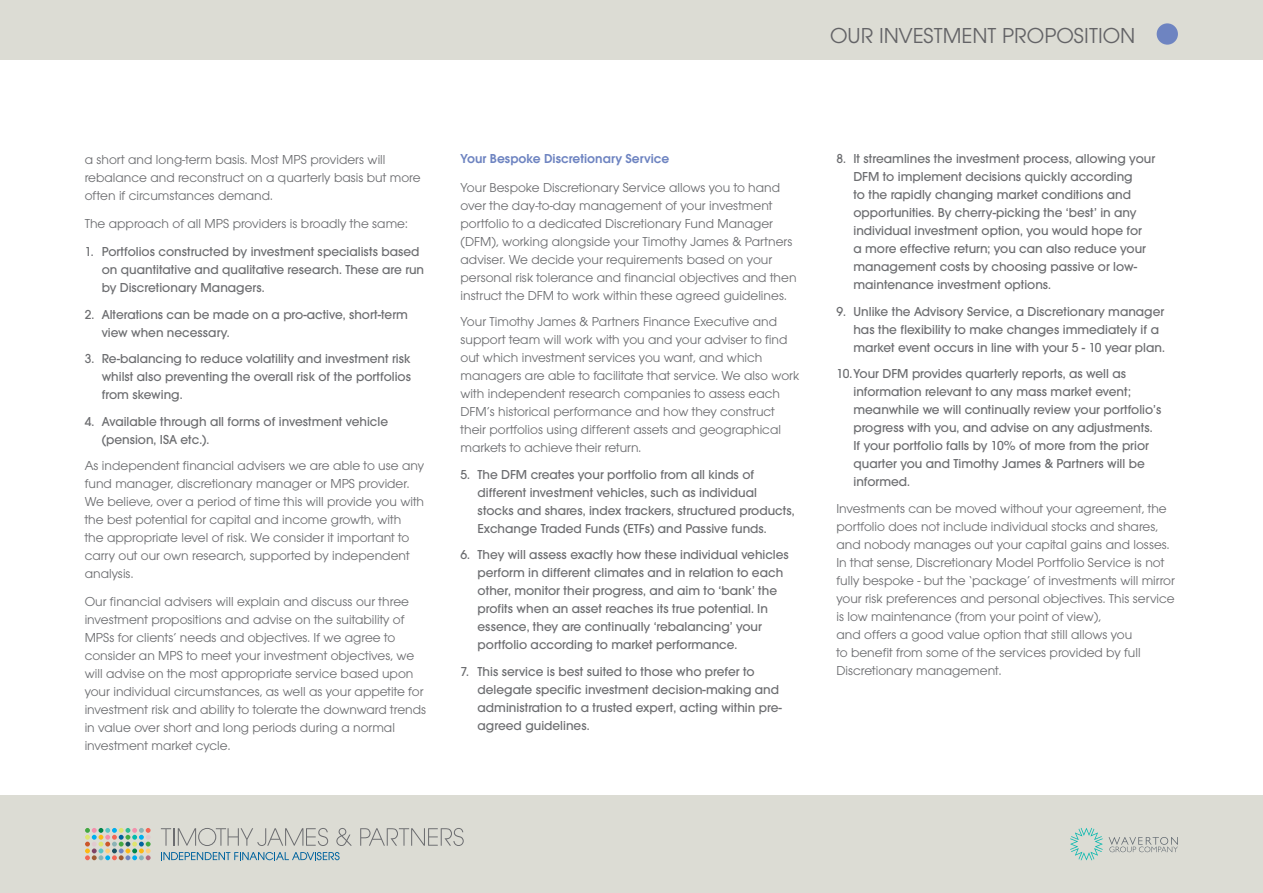
<style>
.page{position:relative;width:1263px;height:893px;background:#fff}
.page>*{position:absolute;margin:0;border:0;box-sizing:border-box;transform-origin:0 0}
.t1{font:22.5px "Avant Garde Gothic Itc T";color:#636366}
.t2{font:13.5px/18px "Avant Garde Gothic Itc T";color:#6c6d70}
.t3{font:500 13.5px/18px "Avant Garde Gothic Itc T";color:#6c6d70}
.t4{font:600 13.5px "Avant Garde Gothic Itc T";color:#6e84c1}
</style>
<div class="page">
<div style="left:0;top:0;width:1263px;height:60px;background:#dcdcd4"></div>
<div style="left:0;top:795px;width:1263px;height:98px;background:#dcdcd4"></div>
<svg style="left:1070px;top:828px;width:32px;height:32px"></svg>
<svg style="left:1108px;top:837px;width:70px;height:15px"></svg>
<svg style="left:85px;top:828px;width:66px;height:32px"></svg>
<svg style="left:161px;top:828px;width:167px;height:18px"></svg>
<svg style="left:336px;top:828px;width:16px;height:18px"></svg>
<svg style="left:360px;top:828px;width:104px;height:18px"></svg>
<svg style="left:161px;top:852px;width:179px;height:8px"></svg>
<div style="left:1157px;top:23px;width:21px;height:22px;background:#6e84c1;border-radius:50%"></div>
<p class="t1" style="left:830px;top:22px;width:307px">OUR INVESTMENT PROPOSITION</p>
<p class="t2" style="left:85px;top:150px;width:337px">a short and long-term basis. Most MPS providers will rebalance and reconstruct on a quarterly basis but more often if circumstances demand.</p>
<p class="t2" style="left:85px;top:214px;width:325px">The approach of all MPS providers is broadly the same:</p>
<p class="t3" style="left:102px;top:242px;width:324px;text-indent:-17px">1. Portfolios constructed by investment specialists based on quantitative and qualitative research. These are run by Discretionary Managers.</p>
<p class="t3" style="left:102px;top:305px;width:308px;text-indent:-17px">2. Alterations can be made on a pro-active, short-term view when necessary.</p>
<p class="t3" style="left:102px;top:349px;width:311px;text-align:justify;text-indent:-17px">3. Re-balancing to reduce volatility and investment risk whilst also preventing the overall risk of the portfolios from skewing.</p>
<p class="t3" style="left:102px;top:412px;width:288px;text-indent:-17px">4. Available through all forms of investment vehicle (pension, ISA etc.).</p>
<p class="t2" style="left:85px;top:456px;width:341px">As independent financial advisers we are able to use any fund manager, discretionary manager or MPS provider.<br>We believe, over a period of time this will provide you with the best potential for capital and income growth, with<br>the appropriate level of risk. We consider it important to carry out our own research, supported by independent analysis.</p>
<p class="t2" style="left:85px;top:593px;width:343px">Our financial advisers will explain and discuss our three investment propositions and advise on the suitability of MPSs for clients’ needs and objectives. If we agree to consider an MPS to meet your investment objectives, we will advise on the most appropriate service based upon your individual circumstances, as well as your appetite for investment risk and ability to tolerate the downward trends in value over short and long periods during a normal investment market cycle.</p>
<p class="t4" style="left:461px;top:151px;width:210px">Your Bespoke Discretionary Service</p>
<p class="t2" style="left:461px;top:178px;width:338px">Your Bespoke Discretionary Service allows you to hand over the day-to-day management of your investment portfolio to a dedicated Discretionary Fund Manager (DFM), working alongside your Timothy James &amp; Partners adviser. We decide your requirements based on your personal risk tolerance and financial objectives and then instruct the DFM to work within these agreed guidelines.</p>
<p class="t2" style="left:461px;top:312px;width:340px">Your Timothy James &amp; Partners Finance Executive and support team will work with you and your adviser to find out which investment services you want, and which managers are able to facilitate that service. We also work with independent research companies to assess each DFM’s historical performance and how they construct their portfolios using different assets and geographical markets to achieve their return.</p>
<p class="t3" style="left:478px;top:465px;width:319px;text-indent:-17px">5. The DFM creates your portfolio from all kinds of different investment vehicles, such as individual stocks and shares, index trackers, structured products, Exchange Traded Funds (ETFs) and Passive funds.</p>
<p class="t3" style="left:478px;top:546px;width:313px;text-indent:-17px">6. They will assess exactly how these individual vehicles perform in different climates and in relation to each other, monitor their progress, and aim to ‘bank’ the profits when an asset reaches its true potential. In essence, they are continually ‘rebalancing’ your portfolio according to market performance.</p>
<p class="t3" style="left:478px;top:662px;width:306px;text-indent:-17px">7. This service is best suited to those who prefer to delegate specific investment decision-making and administration to a trusted expert, acting within pre&shy;agreed guidelines.</p>
<p class="t3" style="left:853px;top:150px;width:303px;text-indent:-17px">8. It streamlines the investment process, allowing your DFM to implement decisions quickly according<br>to the rapidly changing market conditions and opportunities. By cherry-picking the ‘best’ in any individual investment option, you would hope for<br>a more effective return; you can also reduce your management costs by choosing passive or low&shy;maintenance investment options.</p>
<p class="t3" style="left:853px;top:302px;width:313px;text-indent:-17px">9. Unlike the Advisory Service, a Discretionary manager has the flexibility to make changes immediately if a market event occurs in line with your 5 - 10 year plan.</p>
<p class="t3" style="left:853px;top:365px;width:309px;text-indent:-17px">10.Your DFM provides quarterly reports, as well as information relevant to any mass market event; meanwhile we will continually review your portfolio’s progress with you, and advise on any adjustments.<br>If your portfolio falls by 10% of more from the prior quarter you and Timothy James &amp; Partners will be informed.</p>
<p class="t2" style="left:836px;top:499px;width:340px">Investments can be moved without your agreement, the portfolio does not include individual stocks and shares, and nobody manages out your capital gains and losses.<br>In that sense, Discretionary Model Portfolio Service is not fully bespoke - but the ‘package’ of investments will mirror your risk preferences and personal objectives. This service is low maintenance (from your point of view),<br>and offers a good value option that still allows you<br>to benefit from some of the services provided by full Discretionary management.</p>
</div>
